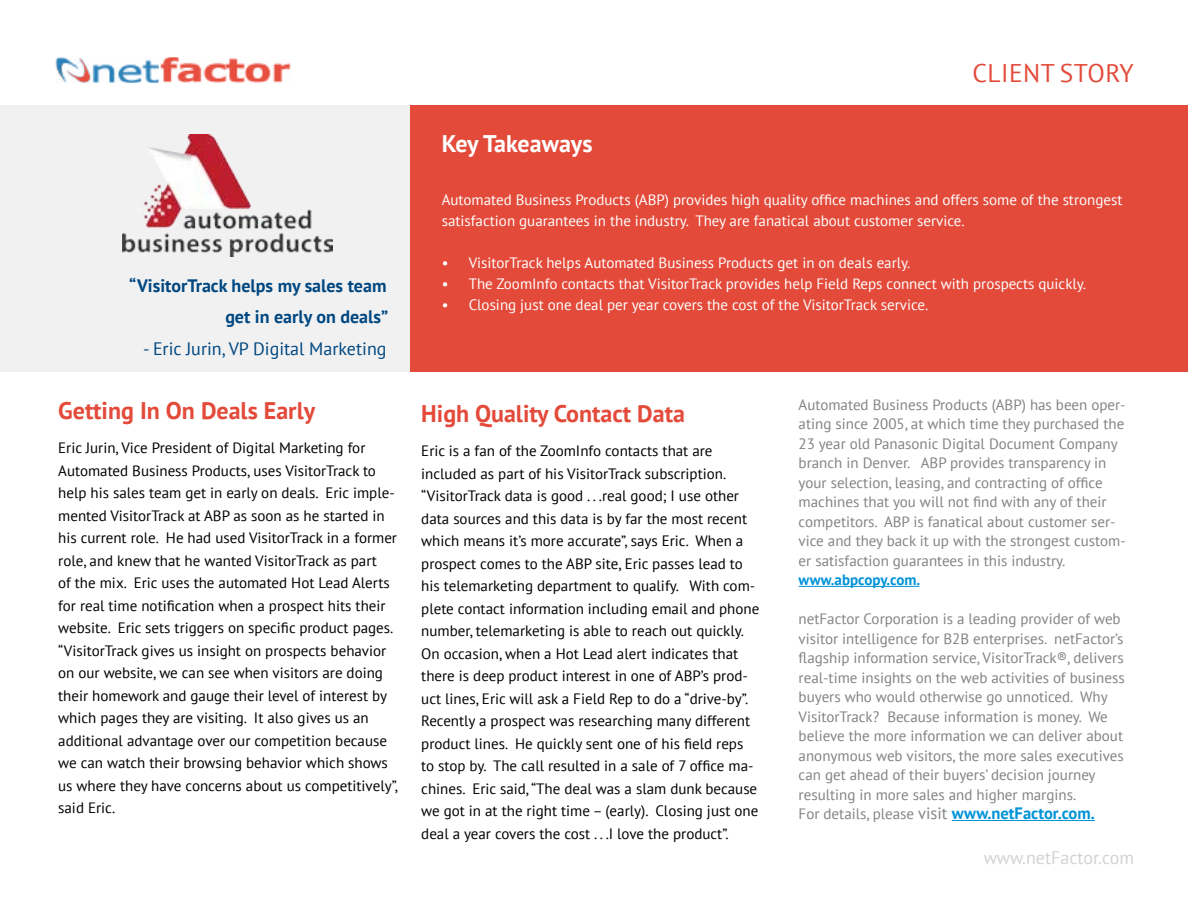
<style>
.page{position:relative;width:1188px;height:918px;background:#fff}
.page>*{position:absolute;margin:0;border:0;box-sizing:border-box;transform-origin:0 0}
.t1{font:25.5px "PT Sans";letter-spacing:.02em;color:#e34a3a}
.t2{font:700 24px "PT Sans";color:#e34a3a}
.t3{font:700 24px "PT Sans";color:#fff}
.t4{font:700 18px/31.8px "PT Sans";color:#004780;text-align:right}
.t5{font:18px "PT Sans";color:#004780}
.t6{font:18px "PT Sans";color:#d1d3d4}
.t7{font:700 16.5px "PT Sans";color:#0193d7}
.t8{font:15px/22.5px "PT Sans";color:#000}
.t9{font:15px/19.5px "PT Sans";color:#808285}
.t10{font:15px/21px "PT Sans";color:#fff}
.t11{font:700 15px "PT Sans";color:#0193d7}
.s1{font-weight:400;font-size:15px;color:#808285}
.s2{font-weight:400;color:#808285}
</style>
<div class="page">
<div style="left:0;top:105px;width:410px;height:266px;background:#f1f1f2"></div>
<img style="left:55px;top:57px;width:236px;height:26px">
<div style="left:410px;top:105px;width:778px;height:266px;background:#e34a3a"></div>
<hr style="left:799px;top:586px;width:120px;height:1px;background:#0193d7">
<hr style="left:952px;top:820px;width:143px;height:1px;background:#0193d7">
<img style="left:123px;top:135px;width:210px;height:121px">
<p class="t4" style="left:129px;top:269px;width:260px">“VisitorTrack helps my sales team get in early on deals”</p>
<p class="t5" style="left:143px;top:337px;width:245px">- Eric Jurin, VP Digital Marketing</p>
<h2 class="t2" style="left:58px;top:395px;width:259px">Getting In On Deals Early</h2>
<p class="t8" style="left:58px;top:437px;width:342px">Eric Jurin, Vice President of Digital Marketing for Automated Business Products, uses VisitorTrack to help his sales team get in early on deals. Eric imple&shy;mented VisitorTrack at ABP as soon as he started in his current role. He had used VisitorTrack in a former role, and knew that he wanted VisitorTrack as part<br>of the mix. Eric uses the automated Hot Lead Alerts for real time notification when a prospect hits their website. Eric sets triggers on specific product pages. “VisitorTrack gives us insight on prospects behavior on our website, we can see when visitors are doing their homework and gauge their level of interest by which pages they are visiting. It also gives us an additional advantage over our competition because we can watch their browsing behavior which shows us where they have concerns about us competitively”, said Eric.</p>
<h1 class="t1" style="left:972px;top:57px;width:163px">CLIENT STORY</h1>
<h2 class="t3" style="left:442px;top:128px;width:152px">Key Takeaways</h2>
<p class="t10" style="left:442px;top:189px;width:682px">Automated Business Products (ABP) provides high quality office machines and offers some of the strongest satisfaction guarantees in the industry. They are fanatical about customer service.</p>
<p class="t10" style="left:442px;top:252px;width:470px">• VisitorTrack helps Automated Business Products get in on deals early.</p>
<p class="t10" style="left:442px;top:273px;width:646px">• The ZoomInfo contacts that VisitorTrack provides help Field Reps connect with prospects quickly.</p>
<p class="t10" style="left:442px;top:294px;width:488px">• Closing just one deal per year covers the cost of the VisitorTrack service.</p>
<h2 class="t2" style="left:421px;top:398px;width:265px">High Quality Contact Data</h2>
<p class="t8" style="left:421px;top:439px;width:340px">Eric is a fan of the ZoomInfo contacts that are included as part of his VisitorTrack subscription. “VisitorTrack data is good . . .real good; I use other data sources and this data is by far the most recent which means it’s more accurate”, says Eric. When a prospect comes to the ABP site, Eric passes lead to his telemarketing department to qualify. With com&shy;plete contact information including email and phone number, telemarketing is able to reach out quickly.<br>On occasion, when a Hot Lead alert indicates that there is deep product interest in one of ABP’s prod&shy;uct lines, Eric will ask a Field Rep to do a “drive-by”.<br>Recently a prospect was researching many different product lines. He quickly sent one of his field reps to stop by. The call resulted in a sale of 7 office ma&shy;chines. Eric said, “The deal was a slam dunk because we got in at the right time – (early). Closing just one deal a year covers the cost . . .I love the product”.</p>
<p class="t9" style="left:799px;top:394px;width:329px">Automated Business Products (ABP) has been oper&shy;ating since 2005, at which time they purchased the 23 year old Panasonic Digital Document Company branch in Denver. ABP provides transparency in your selection, leasing, and contracting of office machines that you will not find with any of their competitors. ABP is fanatical about customer ser&shy;vice and they back it up with the strongest custom&shy;er satisfaction guarantees in this industry.</p>
<p class="t11" style="left:799px;top:570px;width:123px">www.abpcopy.com.</p>
<p class="t9" style="left:799px;top:609px;width:328px">netFactor Corporation is a leading provider of web visitor intelligence for B2B enterprises. netFactor’s flagship information service, VisitorTrack®, delivers real-time insights on the web activities of business buyers who would otherwise go unnoticed. Why VisitorTrack? Because information is money. We believe the more information we can deliver about anonymous web visitors, the more sales executives can get ahead of their buyers’ decision journey resulting in more sales and higher margins.</p>
<p class="t7" style="left:799px;top:803px;width:298px"><span class="s1">For details, please</span> <span class="s2">visit</span> www.netFactor.com.</p>
<p class="t6" style="left:984px;top:846px;width:152px">www.netFactor.com</p>
</div>
